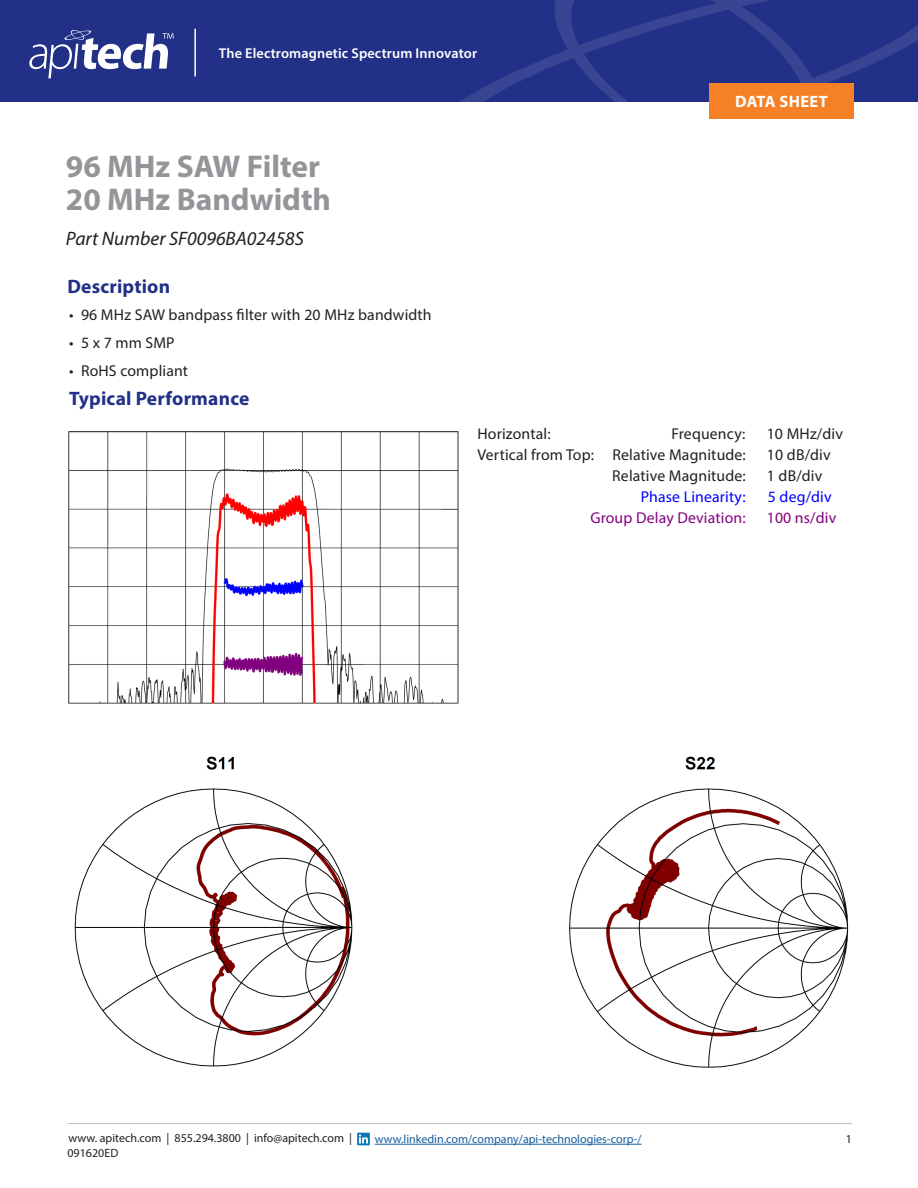
<style>
.page{position:relative;width:918px;height:1188px;background:#fff}
.page>*{position:absolute;margin:0;border:0;box-sizing:border-box;transform-origin:0 0}
.t1{font:700 31.5px/33px "Myriad Pro";color:#939598}
.t2{font:700 19.5px "Myriad Pro";letter-spacing:.01em;color:#223187}
.t3{font:italic 19.5px "Myriad Pro";color:#231f20}
.t4{font:700 16.5px "Myriad Pro";letter-spacing:.02em;color:#fff}
.t5{font:15.75px "Myriad Pro";letter-spacing:.01em;color:#231f20}
.t6{font:15.75px "Myriad Pro";letter-spacing:.01em;color:#82007f}
.t7{font:15.75px "Myriad Pro";letter-spacing:.01em;color:#0001fe}
.t8{font:600 14.25px "Myriad Pro";letter-spacing:.01em;color:#fff}
.t9{font:12px "Myriad Pro";color:#231f20}
.t10{font:12px "Myriad Pro";color:#175d9e}
</style>
<div class="page">
<div style="left:0;top:0;width:918px;height:102px;background:#223187"></div>
<svg style="left:460px;top:25px;width:458px;height:77px"></svg>
<svg style="left:539px;top:0;width:301px;height:119px"></svg>
<hr style="left:194px;top:29px;width:2px;height:47px;background:#fff">
<div style="left:710px;top:83px;width:144px;height:36px;background:#f58025"></div>
<svg style="left:29px;top:30px;width:145px;height:48px"></svg>
<hr style="left:68px;top:1123px;width:784px;height:1px;background:#bcbdc0">
<svg style="left:357px;top:1133px;width:13px;height:12px"></svg>
<svg style="left:359px;top:1134px;width:9px;height:9px"></svg>
<hr style="left:375px;top:1144px;width:267px;height:1px;background:#175d9e">
<img style="left:68px;top:431px;width:391px;height:273px">
<img style="left:74px;top:756px;width:775px;height:312px">
<p class="t8" style="left:219px;top:44px;width:260px">The Electromagnetic Spectrum Innovator</p>
<h1 class="t1" style="left:66px;top:149px;width:267px">96 MHz SAW Filter<br>20 MHz Bandwidth</h1>
<p class="t3" style="left:66px;top:226px;width:240px">Part Number SF0096BA02458S</p>
<p class="t2" style="left:68px;top:273px;width:104px">Description</p>
<p class="t5" style="left:69px;top:305px;width:364px">• 96 MHz SAW bandpass filter with 20 MHz bandwidth</p>
<p class="t5" style="left:69px;top:333px;width:107px">• 5 x 7 mm SMP</p>
<p class="t5" style="left:69px;top:361px;width:121px">• RoHS compliant</p>
<p class="t2" style="left:69px;top:386px;width:182px">Typical Performance</p>
<p class="t4" style="left:735px;top:91px;width:94px">DATA SHEET</p>
<p class="t5" style="left:478px;top:424px;width:75px">Horizontal:</p>
<p class="t5" style="left:671px;top:424px;width:76px">Frequency:</p>
<p class="t5" style="left:767px;top:424px;width:78px">10 MHz/div</p>
<p class="t5" style="left:478px;top:445px;width:270px">Vertical from Top: Relative Magnitude:</p>
<p class="t5" style="left:767px;top:445px;width:65px">10 dB/div</p>
<p class="t5" style="left:612px;top:466px;width:135px">Relative Magnitude:</p>
<p class="t5" style="left:767px;top:466px;width:57px">1 dB/div</p>
<p class="t7" style="left:641px;top:487px;width:107px">Phase Linearity:</p>
<p class="t7" style="left:768px;top:487px;width:65px">5 deg/div</p>
<p class="t6" style="left:590px;top:508px;width:157px">Group Delay Deviation:</p>
<p class="t6" style="left:767px;top:508px;width:71px">100 ns/div</p>
<p class="t9" style="left:68px;top:1131px;width:285px">www. apitech.com | 855.294.3800 | info@apitech.com |</p>
<p class="t9" style="left:846px;top:1132px;width:8px">1</p>
<p class="t10" style="left:375px;top:1132px;width:268px">www.linkedin.com/company/api-technologies-corp-/</p>
<p class="t9" style="left:68px;top:1146px;width:52px">091620ED</p>
</div>
